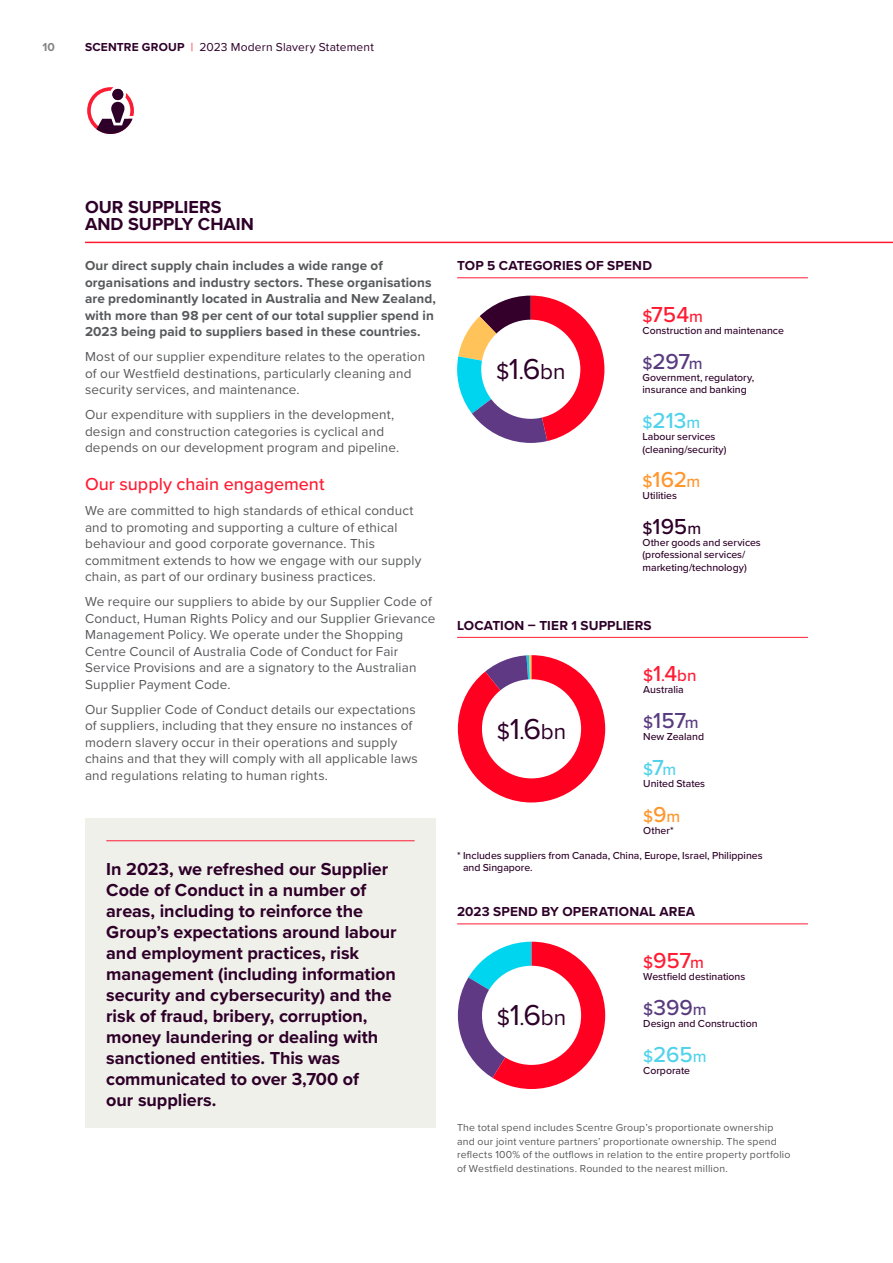
<style>
.page{position:relative;width:893px;height:1263px;background:#fff}
.page>*{position:absolute;margin:0;border:0;box-sizing:border-box;transform-origin:0 0}
.Metric_lvl_3__20pt{font:22.5px "Proxima Nova";color:#2e0029}
.Metric_lvl_4__15pt{font:500 22.5px "Proxima Nova";letter-spacing:-.005em;color:#593b80}
.Metric_lvl_4__15pt-2{font:500 22.5px "Proxima Nova";letter-spacing:-.005em;color:#ff1c33}
.Metric_lvl_4__15pt-3{font:500 22.5px "Proxima Nova";letter-spacing:-.005em;color:#50d2eb}
.Metric_lvl_4__15pt-4{font:500 22.5px "Proxima Nova";color:#ff962d}
.Metric_lvl_4__15pt-5{font:500 22.5px "Proxima Nova";color:#2e0029}
._08_Pullout_Quote__16pt{font:700 18px/21px "Proxima Nova";letter-spacing:-.005em;color:#2e0029}
.CAPS_Subheading_lvl_1{font:700 18px/16.5px "Proxima Nova";color:#2e0029}
._01_Subheading_lvl_1{font:500 18px "Proxima Nova";color:#ff1c33}
.Metric_lvl_4__15pt-6{font:500 16.8px "Proxima Nova";color:#ff1c33}
.Metric_lvl_4__15pt-7{font:500 16.8px "Proxima Nova";color:#ff962d}
.Metric_lvl_4__15pt-8{font:500 16.8px "Proxima Nova";color:#50d2eb}
._05_Body{font:13.5px/16.5px "Proxima Nova";letter-spacing:.01em;color:#58595b}
._05_Body-2{font:700 13.5px/16.5px "Proxima Nova";letter-spacing:.01em;color:#58595b}
.CAPS_Subheading_lvl_4{font:700 13.5px "Proxima Nova";letter-spacing:.015em;color:#2e0029}
.t1{font:12px "Proxima Nova";letter-spacing:.015em;color:#2e0029}
.t2{font:700 12px "Proxima Nova";color:#858585}
.Metric_Heading{font:500 10.5px/12.3px "Proxima Nova";color:#2e0029}
._09_Footnotes{font:10.5px/13.5px "Proxima Nova";letter-spacing:.02em;color:#58595b}
.s1{font-weight:700}
.s2{color:#ff1c33}
.s3{font-size:16.8px}
.s4{font-size:30px}
.s5{font-size:22.5px}
</style>
<div class="page">
<hr style="left:85px;top:242px;width:808px;height:1px;background:#ff1c33">
<svg style="left:458px;top:655px;width:147px;height:147px"></svg>
<svg style="left:457px;top:296px;width:147px;height:147px"></svg>
<svg style="left:458px;top:942px;width:147px;height:147px"></svg>
<hr style="left:457px;top:923px;width:351px;height:1px;background:#ff1c33">
<hr style="left:457px;top:637px;width:351px;height:1px;background:#ff1c33">
<hr style="left:457px;top:277px;width:351px;height:1px;background:#ff1c33">
<div style="left:85px;top:818px;width:351px;height:309px;background:#f0f0eb"></div>
<hr style="left:106px;top:840px;width:309px;height:1px;background:#ff1c33">
<svg style="left:87px;top:87px;width:47px;height:47px"></svg>
<p class="t2" style="left:43px;top:38px;width:14px">10</p>
<p class="t1" style="left:85px;top:38px;width:290px"><span class="s1">SCENTRE GROUP</span> <span class="s2">|</span> 2023 Modern Slavery Statement</p>
<p class="CAPS_Subheading_lvl_1" style="left:85px;top:198px;width:171px">OUR SUPPLIERS<br>AND SUPPLY CHAIN</p>
<p class="_05_Body-2" style="left:85px;top:257px;width:352px">Our direct supply chain includes a wide range of organisations and industry sectors. These organisations are predominantly located in Australia and New Zealand, with more than 98 per cent of our total supplier spend in 2023 being paid to suppliers based in these countries.</p>
<p class="_05_Body" style="left:85px;top:348px;width:342px">Most of our supplier expenditure relates to the operation of our Westfield destinations, particularly cleaning and security services, and maintenance.</p>
<p class="_05_Body" style="left:85px;top:406px;width:316px">Our expenditure with suppliers in the development, design and construction categories is cyclical and depends on our development program and pipeline.</p>
<p class="_01_Subheading_lvl_1" style="left:85px;top:471px;width:241px">Our supply chain engagement</p>
<p class="_05_Body" style="left:85px;top:502px;width:338px">We are committed to high standards of ethical conduct and to promoting and supporting a culture of ethical behaviour and good corporate governance. This commitment extends to how we engage with our supply chain, as part of our ordinary business practices.</p>
<p class="_05_Body" style="left:85px;top:593px;width:352px">We require our suppliers to abide by our Supplier Code of Conduct, Human Rights Policy and our Supplier Grievance Management Policy. We operate under the Shopping Centre Council of Australia Code of Conduct for Fair Service Provisions and are a signatory to the Australian Supplier Payment Code.</p>
<p class="_05_Body" style="left:85px;top:700px;width:334px">Our Supplier Code of Conduct details our expectations of suppliers, including that they ensure no instances of modern slavery occur in their operations and supply chains and that they will comply with all applicable laws and regulations relating to human rights.</p>
<p class="_08_Pullout_Quote__16pt" style="left:106px;top:858px;width:292px">In 2023, we refreshed our Supplier<br>Code of Conduct in a number of areas, including to reinforce the<br>Group’s expectations around labour and employment practices, risk management (including information security and cybersecurity) and the risk of fraud, bribery, corruption, money laundering or dealing with sanctioned entities. This was communicated to over 3,700 of<br>our suppliers.</p>
<p class="CAPS_Subheading_lvl_4" style="left:457px;top:255px;width:196px">TOP 5 CATEGORIES OF SPEND</p>
<p class="Metric_lvl_4__15pt-2" style="left:642px;top:298px;width:62px"><span class="s3">$</span>754<span class="s3">m</span></p>
<p class="Metric_lvl_3__20pt" style="left:496px;top:355px;width:71px">$<span class="s4">1</span>.<span class="s4">6</span>bn</p>
<p class="Metric_Heading" style="left:642px;top:324px;width:143px">Construction and maintenance</p>
<p class="Metric_lvl_4__15pt" style="left:642px;top:344px;width:62px"><span class="s3">$</span>297<span class="s3">m</span></p>
<p class="Metric_Heading" style="left:642px;top:371px;width:113px">Government, regulatory, insurance and banking</p>
<p class="Metric_lvl_4__15pt-3" style="left:642px;top:404px;width:59px"><span class="s3">$</span>213<span class="s3">m</span></p>
<p class="Metric_Heading" style="left:642px;top:430px;width:86px">Labour services (cleaning/security)</p>
<p class="Metric_lvl_4__15pt-4" style="left:642px;top:463px;width:59px"><span class="s3">$</span>162<span class="s3">m</span></p>
<p class="Metric_Heading" style="left:642px;top:489px;width:36px">Utilities</p>
<p class="Metric_lvl_4__15pt-5" style="left:642px;top:510px;width:60px"><span class="s3">$</span>195<span class="s3">m</span></p>
<p class="Metric_Heading" style="left:642px;top:536px;width:120px">Other goods and services (professional services/ marketing/technology)</p>
<p class="CAPS_Subheading_lvl_4" style="left:457px;top:615px;width:196px">LOCATION – TIER 1 SUPPLIERS</p>
<p class="Metric_lvl_4__15pt-6" style="left:643px;top:663px;width:55px">$<span class="s5">1</span>.<span class="s5">4</span>bn</p>
<p class="Metric_lvl_3__20pt" style="left:497px;top:714px;width:71px">$<span class="s4">1</span>.<span class="s4">6</span>bn</p>
<p class="Metric_Heading" style="left:643px;top:683px;width:42px">Australia</p>
<p class="Metric_lvl_4__15pt" style="left:643px;top:704px;width:57px"><span class="s3">$</span>157<span class="s3">m</span></p>
<p class="Metric_Heading" style="left:643px;top:730px;width:62px">New Zealand</p>
<p class="Metric_lvl_4__15pt-8" style="left:643px;top:757px;width:35px">$<span class="s5">7</span>m</p>
<p class="Metric_Heading" style="left:643px;top:777px;width:63px">United States</p>
<p class="Metric_lvl_4__15pt-7" style="left:643px;top:804px;width:39px">$<span class="s5">9</span>m</p>
<p class="Metric_Heading" style="left:643px;top:824px;width:32px">Other*</p>
<p class="Metric_Heading" style="left:463px;top:849px;width:301px;text-indent:-6px">* Includes suppliers from Canada, China, Europe, Israel, Philippines and Singapore.</p>
<p class="CAPS_Subheading_lvl_4" style="left:457px;top:901px;width:239px">2023 SPEND BY OPERATIONAL AREA</p>
<p class="Metric_lvl_4__15pt-2" style="left:643px;top:944px;width:62px"><span class="s3">$</span>957<span class="s3">m</span></p>
<p class="Metric_lvl_3__20pt" style="left:497px;top:1001px;width:71px">$<span class="s4">1</span>.<span class="s4">6</span>bn</p>
<p class="Metric_Heading" style="left:643px;top:970px;width:104px">Westfield destinations</p>
<p class="Metric_lvl_4__15pt" style="left:643px;top:990px;width:65px"><span class="s3">$</span>399<span class="s3">m</span></p>
<p class="Metric_Heading" style="left:643px;top:1017px;width:116px">Design and Construction</p>
<p class="Metric_lvl_4__15pt-3" style="left:643px;top:1037px;width:65px"><span class="s3">$</span>265<span class="s3">m</span></p>
<p class="Metric_Heading" style="left:643px;top:1063px;width:48px">Corporate</p>
<p class="_09_Footnotes" style="left:457px;top:1120px;width:335px">The total spend includes Scentre Group’s proportionate ownership and our joint venture partners’ proportionate ownership. The spend reflects 100% of the outflows in relation to the entire property portfolio of Westfield destinations. Rounded to the nearest million.</p>
</div>
